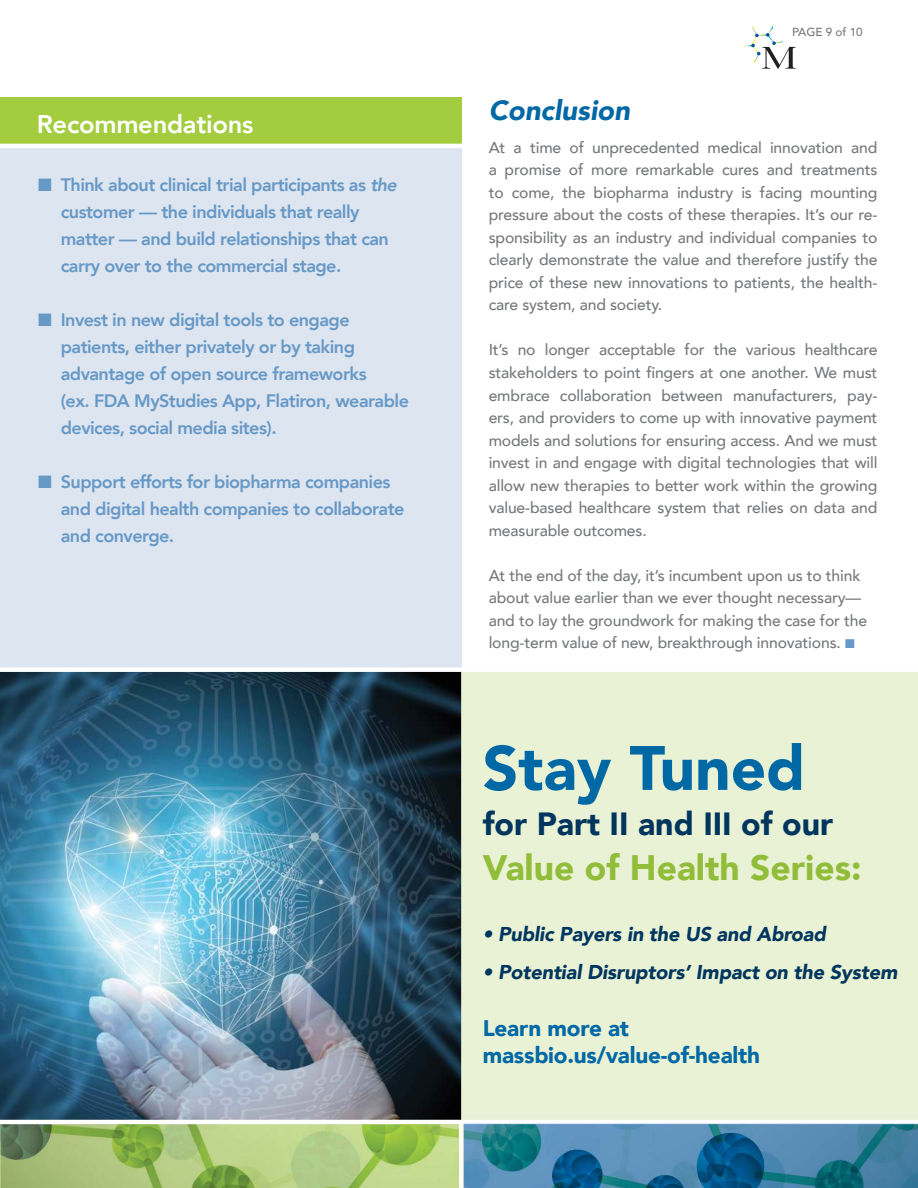
<style>
.page{position:relative;width:918px;height:1188px;background:#fff}
.page>*{position:absolute;margin:0;border:0;box-sizing:border-box;transform-origin:0 0}
.t1{font:900 61.95px "Avenir";color:#0068a5}
.t2{font:900 35.4px "Avenir";color:#92bd3a}
.t3{font:900 32.1px "Avenir";color:#00355e}
.t4{font:italic 900 27.75px "Avenir";color:#0068a5}
.t5{font:800 25.5px "Avenir";letter-spacing:-.01em;color:#fff}
.t6{font:900 22.5px/27px "Avenir";letter-spacing:-.01em;color:#0068a5}
.t7{font:italic 900 19.95px "Avenir";letter-spacing:-.01em;color:#00355e}
.t8{font:800 18px/27px "Avenir";letter-spacing:-.03em;color:#6799c6}
.t9{font:500 15.75px/22.5px "Avenir";letter-spacing:-.01em;color:#76787a;text-align:justify}
.t10{font:500 11.7px "Avenir";color:#76787a}
.s1{font-style:italic}
.s2{color:#6799c6}
</style>
<div class="page">
<div style="left:455px;top:672px;width:463px;height:451px;background:#e9f2d5"></div>
<div style="left:0;top:140px;width:461px;height:531px;background:#dde5f1"></div>
<svg style="left:743px;top:26px;width:53px;height:43px"></svg>
<div style="left:0;top:97px;width:461px;height:50px;background:#a3cd3e"></div>
<hr style="left:0;top:144px;width:472px;height:4px;background:#fff">
<img style="left:0;top:672px;width:461px;height:448px">
<div style="left:0;top:667px;width:918px;height:5px;background:#fff"></div>
<hr style="left:0;top:1120px;width:918px;height:4px;background:#fff">
<img style="left:1px;top:1124px;width:917px;height:64px">
<hr style="left:0;top:1140px;width:1px;height:48px;background:#cae095">
<img style="left:0;top:1124px;width:459px;height:16px">
<div style="left:459px;top:1121px;width:5px;height:67px;background:#fff"></div>
<h3 class="t5" style="left:37px;top:113px;width:218px">Recommendations</h3>
<p class="t8" style="left:61px;top:173px;width:338px;text-indent:-23px">■ Think about clinical trial participants as <span class="s1">the </span>customer — the individuals that really matter — and build relationships that can carry over to the commercial stage.</p>
<p class="t8" style="left:61px;top:308px;width:350px;text-indent:-22px">■ Invest in new digital tools to engage patients, either privately or by taking advantage of open source frameworks<br>(ex. FDA MyStudies App, Flatiron, wearable devices, social media sites).</p>
<p class="t8" style="left:61px;top:470px;width:345px;text-indent:-22px">■ Support efforts for biopharma companies and digital health companies to collaborate and converge.</p>
<p class="t10" style="left:792px;top:27px;width:72px">PAGE 9 of 10</p>
<h3 class="t4" style="left:489px;top:87px;width:143px">Conclusion</h3>
<p class="t9" style="left:489px;top:138px;width:390px">At a time of unprecedented medical innovation and a promise of more remarkable cures and treatments to come, the biopharma industry is facing mounting pressure about the costs of these therapies. It’s our re&shy;sponsibility as an industry and individual companies to clearly demonstrate the value and therefore justify the price of these new innovations to patients, the health&shy;care system, and society.</p>
<p class="t9" style="left:489px;top:340px;width:390px">It’s no longer acceptable for the various healthcare stakeholders to point fingers at one another. We must embrace collaboration between manufacturers, pay&shy;ers, and providers to come up with innovative payment models and solutions for ensuring access. And we must invest in and engage with digital technologies that will allow new therapies to better work within the growing value-based healthcare system that relies on data and measurable outcomes.</p>
<p class="t9" style="left:489px;top:565px;width:380px;text-align:left">At the end of the day, it’s incumbent upon us to think about value earlier than we ever thought necessary— and to lay the groundwork for making the case for the long-term value of new, breakthrough innovations. <span class="s2">■</span></p>
<h1 class="t1" style="left:483px;top:715px;width:324px">Stay Tuned</h1>
<h3 class="t3" style="left:483px;top:796px;width:352px">for Part II and III of our</h3>
<h2 class="t2" style="left:483px;top:847px;width:380px">Value of Health Series:</h2>
<p class="t7" style="left:483px;top:918px;width:345px">• Public Payers in the US and Abroad</p>
<p class="t7" style="left:483px;top:955px;width:416px">• Potential Disruptors’ Impact on the System</p>
<h3 class="t6" style="left:483px;top:1014px;width:279px">Learn more at massbio.us/value-of-health</h3>
</div>
